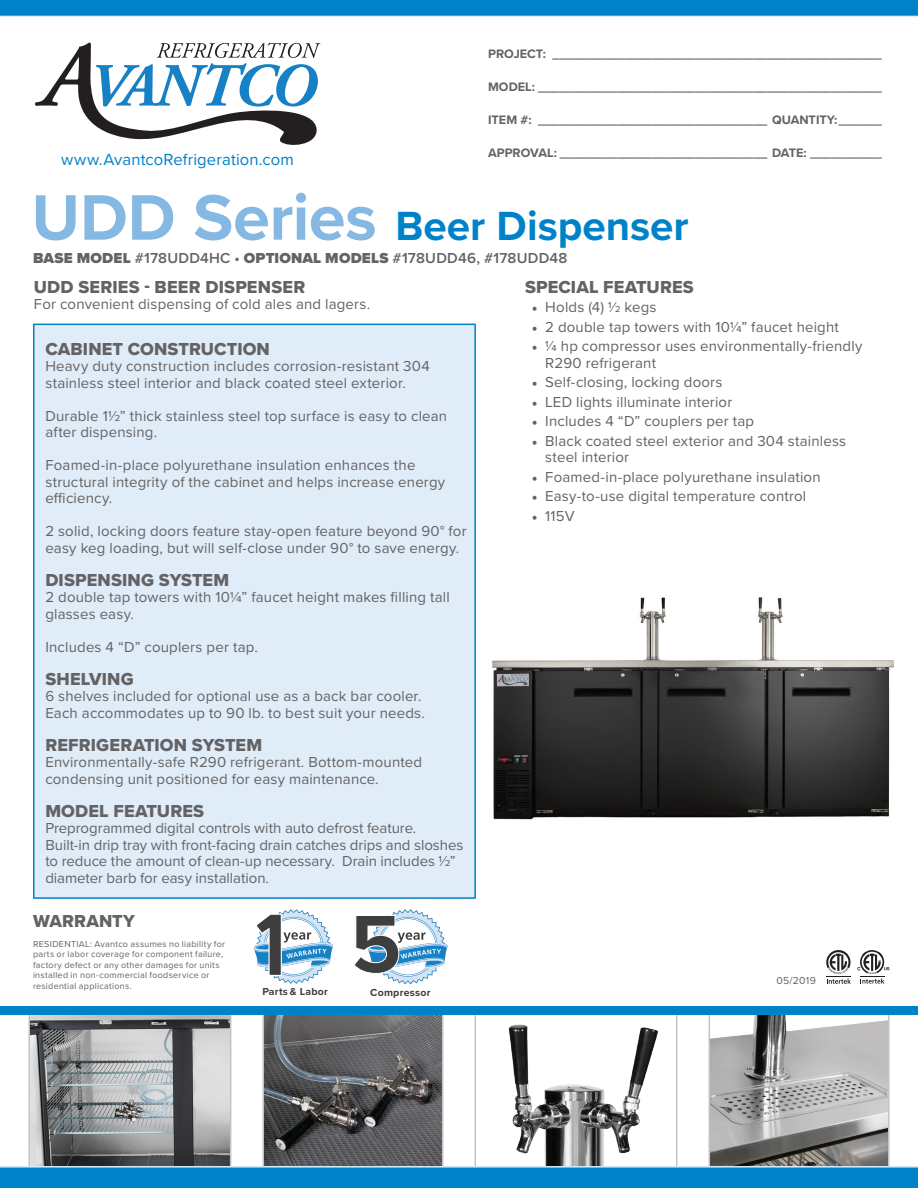
<style>
.page{position:relative;width:918px;height:1188px;background:#fff}
.page>*{position:absolute;margin:0;border:0;box-sizing:border-box;transform-origin:0 0}
.t1{font:700 66.6px "Proxima Nova";letter-spacing:-.005em;color:#85b8e2}
.t2{font:700 42.3px "Proxima Nova";color:#0082c8}
.t3{font:18px "Proxima Nova Extrabld";letter-spacing:.005em;color:#636366}
.t4{font:16.65px "Proxima Nova";letter-spacing:.01em;color:#0082c8}
.t5{font:15px/16.5px "Proxima Nova";letter-spacing:.01em;color:#636366}
.t6{font:600 15px "Proxima Nova";letter-spacing:.015em;color:#636366}
.t7{font:700 12.75px "Proxima Nova";color:#636366}
.t8{font:700 10.65px "Proxima Nova";letter-spacing:.025em;color:#3e3e3f}
.t9{font:700 10.5px "Proxima Nova";letter-spacing:.025em;color:#3e3e3f}
.t10{font:10.5px "Proxima Nova";color:#636366}
.t11{font:9px/10.5px "Proxima Nova";letter-spacing:.03em;color:#636366}
.s1{font-weight:900}
.s2{font-family:"Minion Pro"}
</style>
<div class="page">
<div style="left:33px;top:324px;width:443px;height:575px;background:#e0ecf7;border:2px solid #0082c8"></div>
<svg style="left:857px;top:950px;width:32px;height:34px"></svg>
<svg style="left:826px;top:950px;width:25px;height:34px"></svg>
<svg style="left:254px;top:909px;width:79px;height:75px"></svg>
<svg style="left:355px;top:909px;width:93px;height:75px"></svg>
<svg style="left:0;top:1015px;width:918px;height:173px"></svg>
<div style="left:0;top:1007px;width:918px;height:8px;background:#0082c8"></div>
<img style="left:492px;top:597px;width:402px;height:223px">
<svg style="left:35px;top:43px;width:285px;height:102px"></svg>
<svg style="left:0;top:0;width:918px;height:17px;background:#118acb"></svg>
<p class="t4" style="left:61px;top:147px;width:234px">www.AvantcoRefrigeration.com</p>
<p class="t7" style="left:488px;top:44px;width:395px">PROJECT: ______________________________________________</p>
<p class="t7" style="left:488px;top:77px;width:395px">MODEL: ________________________________________________</p>
<p class="t7" style="left:488px;top:110px;width:395px">ITEM #: ________________________________ QUANTITY:______</p>
<p class="t7" style="left:488px;top:143px;width:395px">APPROVAL: _____________________________ DATE: __________</p>
<h1 class="t1" style="left:32px;top:168px;width:347px">UDD Series</h1>
<p class="t6" style="left:33px;top:247px;width:536px"><span class="s1">BASE MODEL</span> #178UDD4HC • <span class="s1">OPTIONAL MODELS</span> #178UDD46, #178UDD48</p>
<h2 class="t2" style="left:395px;top:194px;width:295px">Beer Dispenser</h2>
<p class="t3" style="left:34px;top:273px;width:273px">UDD SERIES - BEER DISPENSER</p>
<p class="t5" style="left:34px;top:295px;width:338px">For convenient dispensing of cold ales and lagers.</p>
<p class="t3" style="left:45px;top:335px;width:226px">CABINET CONSTRUCTION</p>
<p class="t5" style="left:45px;top:357px;width:386px">Heavy duty construction includes corrosion-resistant 304 stainless steel interior and black coated steel exterior.</p>
<p class="t5" style="left:45px;top:407px;width:403px">Durable 11/2” thick stainless steel top surface is easy to clean after dispensing.</p>
<p class="t5" style="left:45px;top:456px;width:401px">Foamed-in-place polyurethane insulation enhances the structural integrity of the cabinet and helps increase energy efficiency.</p>
<p class="t5" style="left:45px;top:522px;width:423px">2 solid, locking doors feature stay-open feature beyond 90° for easy keg loading, but will self-close under 90° to save energy.</p>
<p class="t3" style="left:45px;top:566px;width:185px">DISPENSING SYSTEM</p>
<p class="t5" style="left:45px;top:588px;width:406px">2 double tap towers with 101/4” faucet height makes filling tall glasses easy.</p>
<p class="t5" style="left:45px;top:638px;width:214px">Includes 4 “D” couplers per tap.</p>
<p class="t3" style="left:45px;top:665px;width:90px">SHELVING</p>
<p class="t5" style="left:45px;top:687px;width:381px">6 shelves included for optional use as a back bar cooler.<br>Each accommodates up to 90 lb. to best suit your needs.</p>
<p class="t3" style="left:45px;top:731px;width:218px">REFRIGERATION SYSTEM</p>
<p class="t5" style="left:45px;top:753px;width:378px">Environmentally-safe R290 refrigerant. Bottom-mounted condensing unit positioned for easy maintenance.</p>
<p class="t3" style="left:45px;top:797px;width:160px">MODEL FEATURES</p>
<p class="t5" style="left:45px;top:819px;width:420px">Preprogrammed digital controls with auto defrost feature.<br>Built-in drip tray with front-facing drain catches drips and sloshes to reduce the amount of clean-up necessary. Drain includes 1/2” diameter barb for easy installation.</p>
<p class="t3" style="left:33px;top:907px;width:104px">WARRANTY</p>
<p class="t11" style="left:33px;top:938px;width:194px">RESIDENTIAL: Avantco assumes no liability for parts or labor coverage for component failure, factory defect or any other damages for units installed in non-commercial foodservice or residential applications.</p>
<p class="t9" style="left:262px;top:984px;width:67px">Parts &amp; Labor</p>
<p class="t8" style="left:370px;top:984px;width:62px">Compressor</p>
<p class="t3" style="left:525px;top:273px;width:170px">SPECIAL FEATURES</p>
<p class="t5" style="left:532px;top:298px;width:126px"><span class="s2">•</span> Holds (4) 1/2 kegs</p>
<p class="t5" style="left:532px;top:318px;width:309px"><span class="s2">•</span> 2 double tap towers with 101/4” faucet height</p>
<p class="t5" style="left:545px;top:337px;width:319px;text-indent:-14px"><span class="s2">•</span> 1/4 hp compressor uses environmentally-friendly<br>R290 refrigerant</p>
<p class="t5" style="left:532px;top:373px;width:192px"><span class="s2">•</span> Self-closing, locking doors</p>
<p class="t5" style="left:532px;top:393px;width:202px"><span class="s2">•</span> LED lights illuminate interior</p>
<p class="t5" style="left:532px;top:412px;width:224px"><span class="s2">•</span> Includes 4 “D” couplers per tap</p>
<p class="t5" style="left:545px;top:432px;width:302px;text-indent:-14px"><span class="s2">•</span> Black coated steel exterior and 304 stainless steel interior</p>
<p class="t5" style="left:532px;top:468px;width:290px"><span class="s2">•</span> Foamed-in-place polyurethane insulation</p>
<p class="t5" style="left:532px;top:487px;width:276px"><span class="s2">•</span> Easy-to-use digital temperature control</p>
<p class="t5" style="left:532px;top:507px;width:44px"><span class="s2">•</span> 115V</p>
<p class="t10" style="left:776px;top:972px;width:41px">05/2019</p>
</div>
